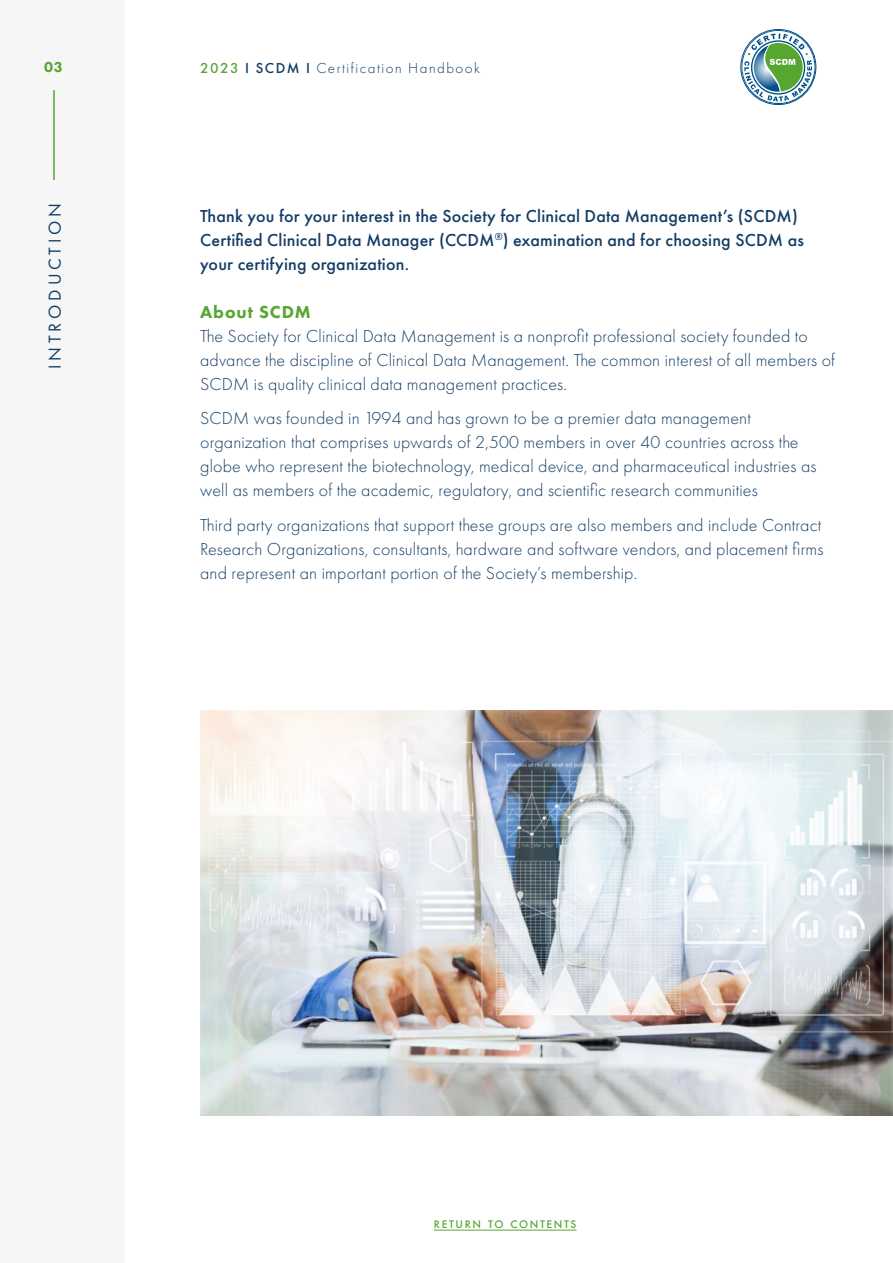
<style>
.page{position:relative;width:893px;height:1263px;background:#fff}
.page>*{position:absolute;margin:0;border:0;box-sizing:border-box;transform-origin:0 0}
.t1{font:300 18px/24px "Futura PT";letter-spacing:.01em;color:#133d65}
.t2{font:500 18px/24px "Futura PT";letter-spacing:.01em;color:#133d65}
.t3{font:18px "Futura PT";letter-spacing:.21em;color:#133d65}
.t4{font:800 18px "Futura PT";letter-spacing:.05em;color:#57a632}
.t5{font:300 15px "Futura PT";letter-spacing:.1em;color:#123d65}
.t6{font:800 15px "Futura PT";color:#57a632}
.t7{font:500 11.4px "Futura PT";letter-spacing:.145em;color:#57a632}
.s1{font-weight:500;color:#57a632}
.s2{font-weight:500}
</style>
<div class="page">
<div style="left:0;top:0;width:125px;height:1263px;background:#f6f6f6"></div>
<svg style="left:742px;top:30px;width:73px;height:74px"></svg>
<hr style="left:53px;top:90px;width:2px;height:90px;background:#57a632">
<img style="left:200px;top:710px;width:693px;height:405px">
<hr style="left:434px;top:1230px;width:143px;height:1px;background:#57a632">
<p class="t6" style="left:44px;top:58px;width:20px">03</p>
<p class="t5" style="left:200px;top:59px;width:281px"><span class="s1">2023</span> <span class="s2">I SCDM I</span> Certification Handbook</p>
<p class="t3" style="left:44px;top:369px;width:167px;rotate:-90deg">INTRODUCTION</p>
<p class="t2" style="left:200px;top:204px;width:605px">Thank you for your interest in the Society for Clinical Data Management’s (SCDM)<br>Certified Clinical Data Manager (CCDM<sup>®</sup>) examination and for choosing SCDM as your certifying organization.</p>
<p class="t4" style="left:200px;top:300px;width:112px">About SCDM</p>
<p class="t1" style="left:200px;top:324px;width:636px">The Society for Clinical Data Management is a nonprofit professional society founded to advance the discipline of Clinical Data Management. The common interest of all members of<br>SCDM is quality clinical data management practices.</p>
<p class="t1" style="left:200px;top:406px;width:618px">SCDM was founded in 1994 and has grown to be a premier data management organization that comprises upwards of 2,500 members in over 40 countries across the globe who represent the biotechnology, medical device, and pharmaceutical industries as well as members of the academic, regulatory, and scientific research communities</p>
<p class="t1" style="left:200px;top:513px;width:625px">Third party organizations that support these groups are also members and include Contract<br>Research Organizations, consultants, hardware and software vendors, and placement firms and represent an important portion of the Society’s membership.</p>
<p class="t7" style="left:434px;top:1218px;width:144px">RETURN TO CONTENTS</p>
</div>
